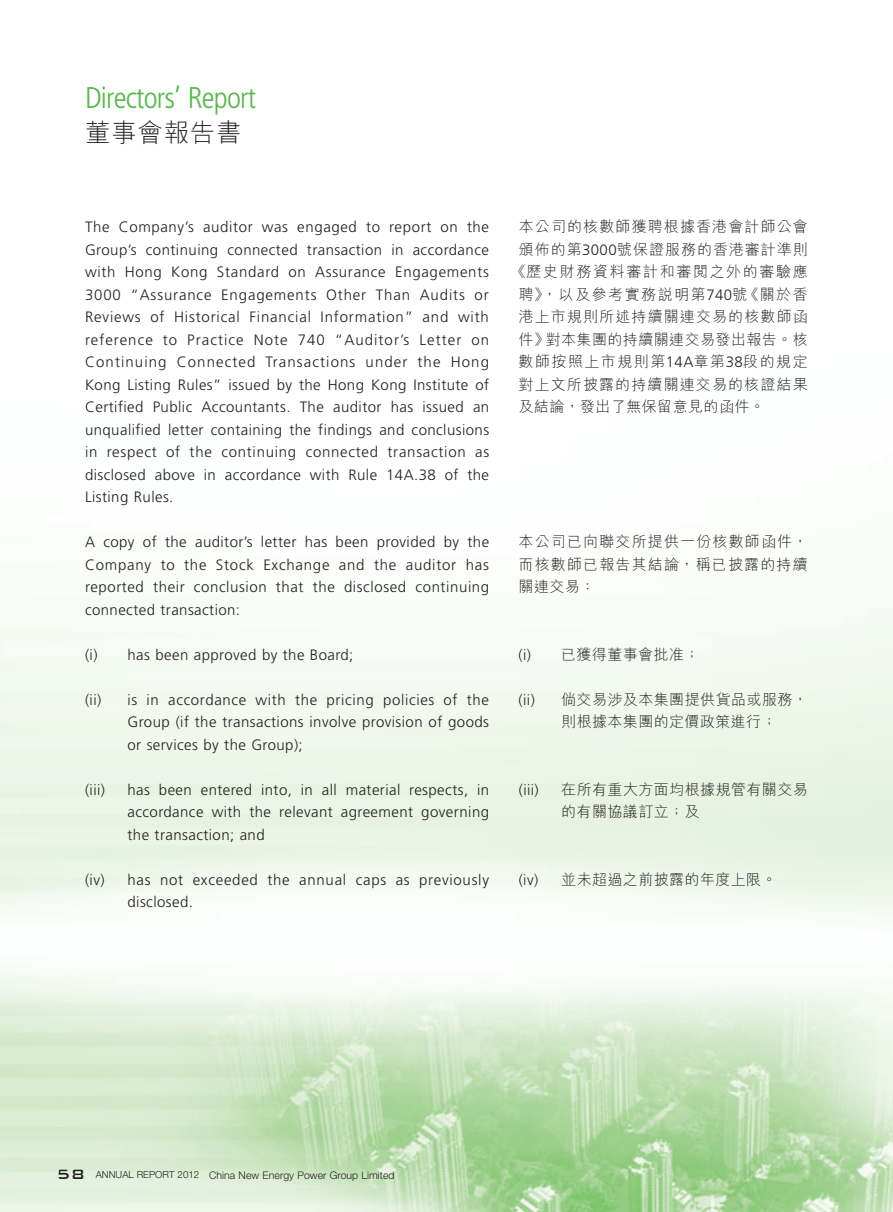
<style>
.page{position:relative;width:893px;height:1212px;background:#fff}
.page>*{position:absolute;margin:0;border:0;box-sizing:border-box;transform-origin:0 0}
.t1{font:300 condensed 30px "Frutiger LT Std";letter-spacing:-.025em;color:#51b948}
.t2{font:300 25.5px "M Hei HK";letter-spacing:.03em;color:#231f20}
.t3{font:300 15px/22.5px "Frutiger LT Std";letter-spacing:.03em;color:#231f20;text-align:justify}
.t4{font:300 15px/22.5px "M Hei HK";letter-spacing:.03em;color:#231f20}
.t5{font:300 15px/22.5px "M Hei HK";letter-spacing:.075em;color:#231f20;text-align:justify}
.t6{font:300 15px/22.5px "Frutiger LT Std";letter-spacing:.05em;color:#231f20}
.t7{font:300 15px "M Hei HK";letter-spacing:.105em;color:#231f20}
.t8{font:300 15px "M Hei HK";letter-spacing:.1em;color:#231f20}
.t9{font:300 15px "M Hei HK";letter-spacing:.11em;color:#231f20}
.t10{font:300 10.5px "Helvetica Neue LT Std";letter-spacing:.005em;color:#231f20}
.s1{font-family:"Frutiger LT Std"}
.s2{font-family:"Bank Gothic BT";font-weight:500;font-size:18px}
.s3{font-size:9.75px}
</style>
<div class="page">
<img style="left:0;top:609px;width:893px;height:603px">
<h1 class="t1" style="left:85px;top:80px;width:173px">Directors’ Report</h1>
<h2 class="t2" style="left:85px;top:115px;width:158px">董事會報告書</h2>
<p class="t3" style="left:85px;top:216px;width:406px">The Company’s auditor was engaged to report on the Group’s continuing connected transaction in accordance with Hong Kong Standard on Assurance Engagements 3000 “Assurance Engagements Other Than Audits or Reviews of Historical Financial Information” and with reference to Practice Note 740 “Auditor’s Letter on Continuing Connected Transactions under the Hong Kong Listing Rules” issued by the Hong Kong Institute of Certified Public Accountants. The auditor has issued an unqualified letter containing the findings and conclusions in respect of the continuing connected transaction as disclosed above in accordance with Rule 14A.38 of the Listing Rules.</p>
<p class="t3" style="left:85px;top:531px;width:406px">A copy of the auditor’s letter has been provided by the Company to the Stock Exchange and the auditor has reported their conclusion that the disclosed continuing connected transaction:</p>
<p class="t3" style="left:85px;top:644px;width:270px">(i) has been approved by the Board;</p>
<p class="t3" style="left:128px;top:689px;width:363px;text-indent:-43px">(ii) is in accordance with the pricing policies of the Group (if the transactions involve provision of goods or services by the Group);</p>
<p class="t3" style="left:85px;top:779px;width:22px">(iii)</p>
<p class="t3" style="left:128px;top:779px;width:363px">has been entered into, in all material respects, in accordance with the relevant agreement governing the transaction; and</p>
<p class="t6" style="left:128px;top:869px;width:363px;text-indent:-43px">(iv) has not exceeded the annual caps as previously disclosed.</p>
<p class="t5" style="left:519px;top:215px;width:291px">本公司的核數師獲聘根據香港會計師公會</p>
<p class="t5" style="left:519px;top:238px;width:291px">頒佈的第<span class="s1">3000</span>號保證服務的香港審計準則</p>
<p class="t9" style="left:511px;top:261px;width:298px">《歷史財務資料審計和審閱之外的審驗應</p>
<p class="t7" style="left:519px;top:284px;width:291px">聘》，以及參考實務說明第<span class="s1">740</span>號《關於香</p>
<p class="t5" style="left:519px;top:305px;width:291px">港上市規則所述持續關連交易的核數師函</p>
<p class="t4" style="left:519px;top:328px;width:291px">件》對本集團的持續關連交易發出報告。核</p>
<p class="t8" style="left:519px;top:351px;width:291px">數師按照上市規則第<span class="s1">14A</span>章第<span class="s1">38</span>段的規定</p>
<p class="t5" style="left:519px;top:373px;width:291px">對上文所披露的持續關連交易的核證結果</p>
<p class="t4" style="left:518px;top:395px;width:248px">及結論，發出了無保留意見的函件。</p>
<p class="t5" style="left:519px;top:530px;width:291px">本公司已向聯交所提供一份核數師函件，而核數師已報告其結論，稱已披露的持續關連交易：</p>
<p class="t4" style="left:519px;top:643px;width:182px"><span class="s1">(i)</span> 已獲得董事會批准；</p>
<p class="t4" style="left:561px;top:688px;width:248px;text-indent:-43px"><span class="s1">(ii)</span> 倘交易涉及本集團提供貨品或服務，則根據本集團的定價政策進行；</p>
<p class="t3" style="left:519px;top:779px;width:22px">(iii)</p>
<p class="t4" style="left:561px;top:778px;width:248px">在所有重大方面均根據規管有關交易的有關協議訂立；及</p>
<p class="t4" style="left:519px;top:868px;width:259px"><span class="s1">(iv)</span> 並未超過之前披露的年度上限。</p>
<p class="t10" style="left:57px;top:1168px;width:340px"><span class="s2">58</span> <span class="s3">ANNUAL REPORT 2012</span> China New Energy Power Group Limited</p>
</div>
